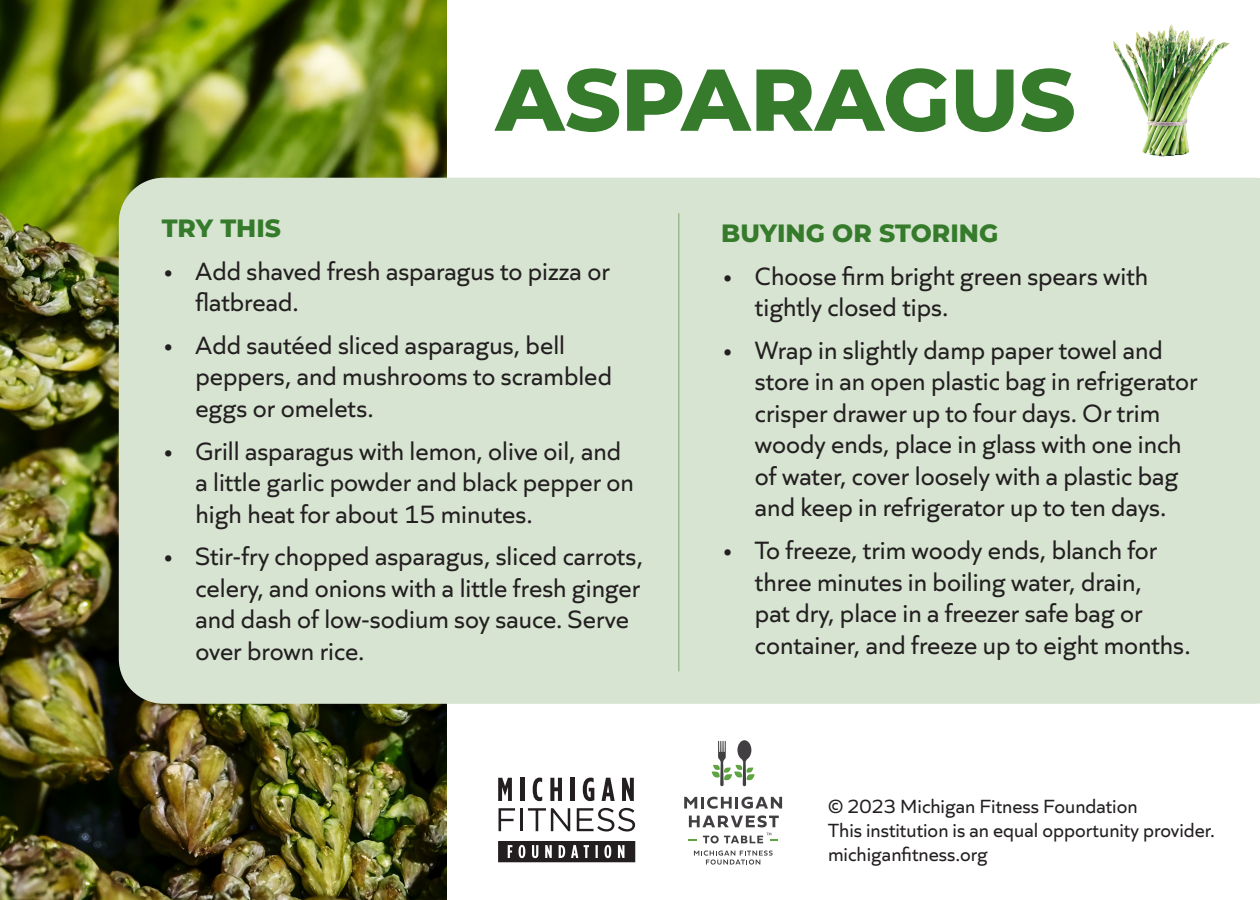
<style>
.page{position:relative;width:1260px;height:900px;background:#fff}
.page>*{position:absolute;margin:0;border:0;box-sizing:border-box;transform-origin:0 0}
.t1{font:800 87.5px "Montserrat";color:#357b2b}
.t2{font:26.25px/31.5px "Quiet Sans";color:#231f20}
.Main_Heading{font:800 25px "Montserrat";color:#357b2b}
.t3{font:20px "Quiet Sans";color:#231f20}
</style>
<div class="page">
<img style="left:0;top:0;width:446px;height:900px">
<div style="left:119px;top:178px;width:1141px;height:526px;background:#d7e4d2"></div>
<hr style="left:678px;top:213px;width:1px;height:458px;background:#8fb180">
<svg style="left:684px;top:797px;width:98px;height:12px"></svg>
<svg style="left:689px;top:815px;width:90px;height:12px"></svg>
<svg style="left:712px;top:740px;width:43px;height:46px"></svg>
<svg style="left:694px;top:851px;width:79px;height:14px"></svg>
<svg style="left:703px;top:833px;width:75px;height:10px"></svg>
<svg style="left:498px;top:841px;width:137px;height:21px;background:#4b4848"></svg>
<svg style="left:498px;top:778px;width:14px;height:23px"></svg>
<div style="left:520px;top:778px;width:5px;height:23px;background:#231f20"></div>
<svg style="left:533px;top:778px;width:9px;height:23px"></svg>
<svg style="left:550px;top:778px;width:12px;height:23px"></svg>
<hr style="left:571px;top:778px;width:4px;height:23px;background:#231f20">
<svg style="left:583px;top:778px;width:11px;height:23px"></svg>
<svg style="left:602px;top:778px;width:13px;height:23px"></svg>
<svg style="left:622px;top:778px;width:12px;height:23px"></svg>
<svg style="left:499px;top:808px;width:16px;height:23px"></svg>
<hr style="left:520px;top:808px;width:3px;height:23px;background:#231f20">
<svg style="left:528px;top:808px;width:42px;height:23px"></svg>
<svg style="left:577px;top:808px;width:58px;height:24px"></svg>
<img style="left:1113px;top:24px;width:117px;height:133px">
<p class="t1" style="left:496px;top:36px;width:582px">ASPARAGUS</p>
<p class="Main_Heading" style="left:162px;top:210px;width:121px">TRY THIS</p>
<p class="t2" style="left:195px;top:253px;width:416px;text-indent:-34px">• Add shaved fresh asparagus to pizza or flatbread.</p>
<p class="t2" style="left:195px;top:328px;width:418px;text-indent:-34px">• Add sautéed sliced asparagus, bell peppers, and mushrooms to scrambled eggs or omelets.</p>
<p class="t2" style="left:195px;top:433px;width:440px;text-indent:-34px">• Grill asparagus with lemon, olive oil, and a little garlic powder and black pepper on high heat for about 15 minutes.</p>
<p class="t2" style="left:195px;top:539px;width:449px;text-indent:-34px">• Stir-fry chopped asparagus, sliced carrots, celery, and onions with a little fresh ginger and dash of low-sodium soy sauce. Serve over brown rice.</p>
<p class="Main_Heading" style="left:721px;top:215px;width:279px">BUYING OR STORING</p>
<p class="t2" style="left:755px;top:258px;width:395px;text-indent:-34px">• Choose firm bright green spears with tightly closed tips.</p>
<p class="t2" style="left:755px;top:333px;width:444px;text-indent:-34px">• Wrap in slightly damp paper towel and store in an open plastic bag in refrigerator crisper drawer up to four days. Or trim woody ends, place in glass with one inch of water, cover loosely with a plastic bag and keep in refrigerator up to ten days.</p>
<p class="t2" style="left:755px;top:533px;width:437px;text-indent:-34px">• To freeze, trim woody ends, blanch for three minutes in boiling water, drain,<br>pat dry, place in a freezer safe bag or container, and freeze up to eight months.</p>
<p class="t3" style="left:828px;top:792px;width:311px">© 2023 Michigan Fitness Foundation</p>
<p class="t3" style="left:828px;top:816px;width:389px">This institution is an equal opportunity provider.</p>
<p class="t3" style="left:828px;top:840px;width:161px">michiganfitness.org</p>
</div>
